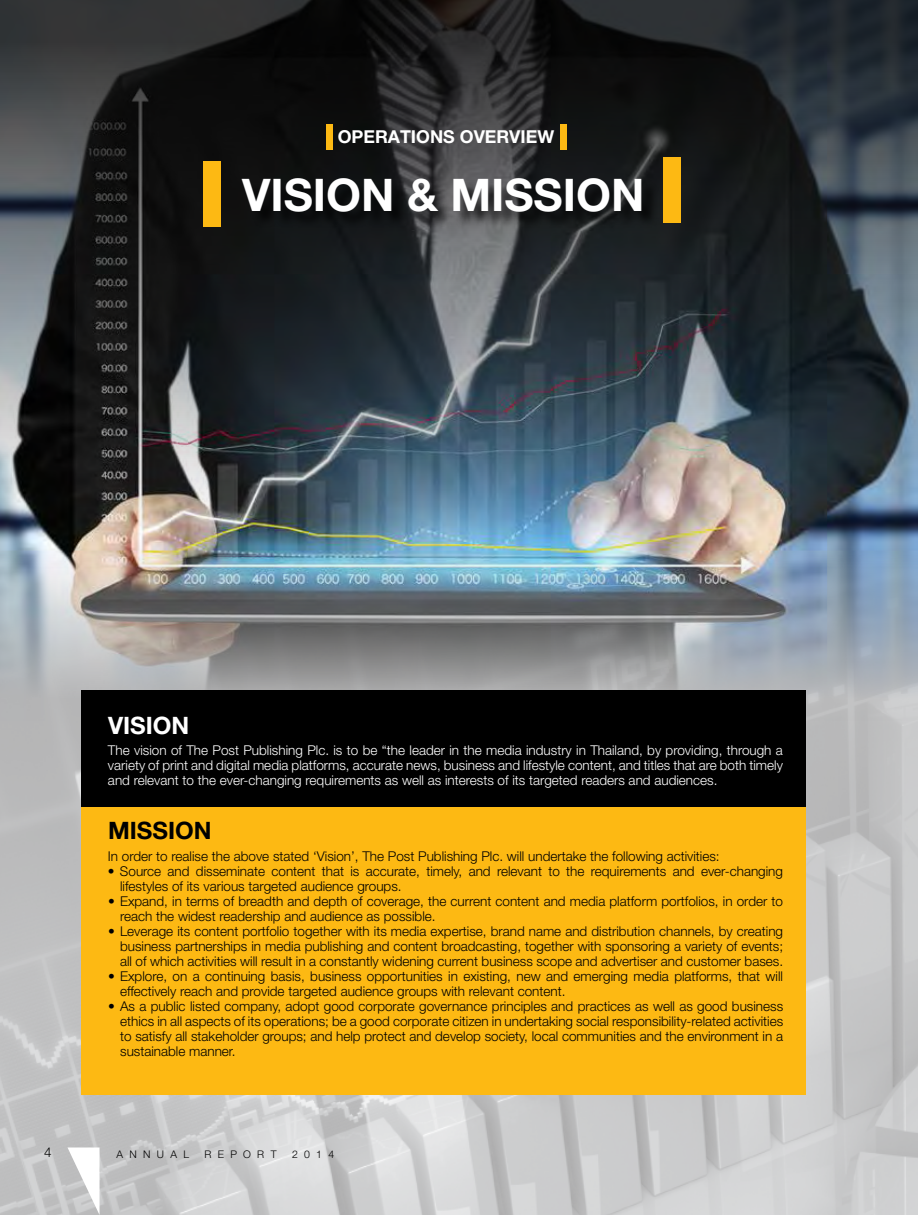
<style>
.page{position:relative;width:918px;height:1215px;background:#fff}
.page>*{position:absolute;margin:0;border:0;box-sizing:border-box;transform-origin:0 0}
.t1{font:700 45px "Helvetica Neue LT Pro";color:#fff}
.t2{font:700 24px "Helvetica Neue LT Pro";color:#000}
.t3{font:700 24px "Helvetica Neue LT Pro";color:#fff}
.t4{font:700 17.85px "Helvetica Neue LT Pro";color:#fff}
.t5{font:300 13.5px/15px "Helvetica Neue LT Pro";color:#000}
.t6{font:300 13.5px/15px "Helvetica Neue LT Pro";color:#fff;text-align:justify}
.t7{font:300 10.5px "Helvetica Neue LT Pro";letter-spacing:.6em;color:#000}
</style>
<div class="page">
<img style="left:0;top:721px;width:918px;height:494px">
<img style="left:0;top:569px;width:918px;height:152px">
<img style="left:0;top:0;width:918px;height:569px">
<div style="left:81px;top:807px;width:725px;height:288px;background:#fdb913"></div>
<div style="left:81px;top:691px;width:725px;height:116px;background:#000"></div>
<div style="left:244px;top:180px;width:415px;height:49px;background:#000;opacity:.75"></div>
<div style="left:203px;top:161px;width:17px;height:65px;background:#fdb913"></div>
<div style="left:663px;top:158px;width:17px;height:65px;background:#fdb913"></div>
<div style="left:560px;top:124px;width:7px;height:26px;background:#fdb913"></div>
<div style="left:326px;top:124px;width:7px;height:26px;background:#fdb913"></div>
<svg style="left:68px;top:1148px;width:32px;height:67px"></svg>
<h3 class="t4" style="left:338px;top:125px;width:218px">OPERATIONS OVERVIEW</h3>
<h1 class="t1" style="left:242px;top:167px;width:404px">VISION &amp; MISSION</h1>
<h2 class="t3" style="left:108px;top:710px;width:83px">VISION</h2>
<p class="t6" style="left:108px;top:743px;width:676px">The vision of The Post Publishing Plc. is to be “the leader in the media industry in Thailand, by providing, through a variety of print and digital media platforms, accurate news, business and lifestyle content, and titles that are both timely and relevant to the ever-changing requirements as well as interests of its targeted readers and audiences.</p>
<h2 class="t2" style="left:108px;top:816px;width:105px">MISSION</h2>
<p class="t5" style="left:108px;top:849px;width:613px">In order to realise the above stated ‘Vision’, The Post Publishing Plc. will undertake the following activities:</p>
<p class="t5" style="left:120px;top:864px;width:664px;text-indent:-12px">• Source and disseminate content that is accurate, timely, and relevant to the requirements and ever-changing lifestyles of its various targeted audience groups.</p>
<p class="t5" style="left:120px;top:894px;width:664px;text-indent:-12px">• Expand, in terms of breadth and depth of coverage, the current content and media platform portfolios, in order to reach the widest readership and audience as possible.</p>
<p class="t5" style="left:120px;top:923px;width:665px;text-align:justify;text-indent:-12px">• Leverage its content portfolio together with its media expertise, brand name and distribution channels, by creating business partnerships in media publishing and content broadcasting, together with sponsoring a variety of events; all of which activities will result in a constantly widening current business scope and advertiser and customer bases.</p>
<p class="t5" style="left:120px;top:968px;width:664px;text-indent:-12px">• Explore, on a continuing basis, business opportunities in existing, new and emerging media platforms, that will effectively reach and provide targeted audience groups with relevant content.</p>
<p class="t5" style="left:120px;top:998px;width:665px;text-align:justify;text-indent:-12px">• As a public listed company, adopt good corporate governance principles and practices as well as good business ethics in all aspects of its operations; be a good corporate citizen in undertaking social responsibility-related activities to satisfy all stakeholder groups; and help protect and develop society, local communities and the environment in a sustainable manner.</p>
<p class="t5" style="left:44px;top:1145px;width:9px">4</p>
<p class="t7" style="left:117px;top:1148px;width:74px">ANNUAL</p>
<p class="t7" style="left:205px;top:1148px;width:74px">REPORT</p>
<p class="t7" style="left:292px;top:1148px;width:44px">2014</p>
</div>
